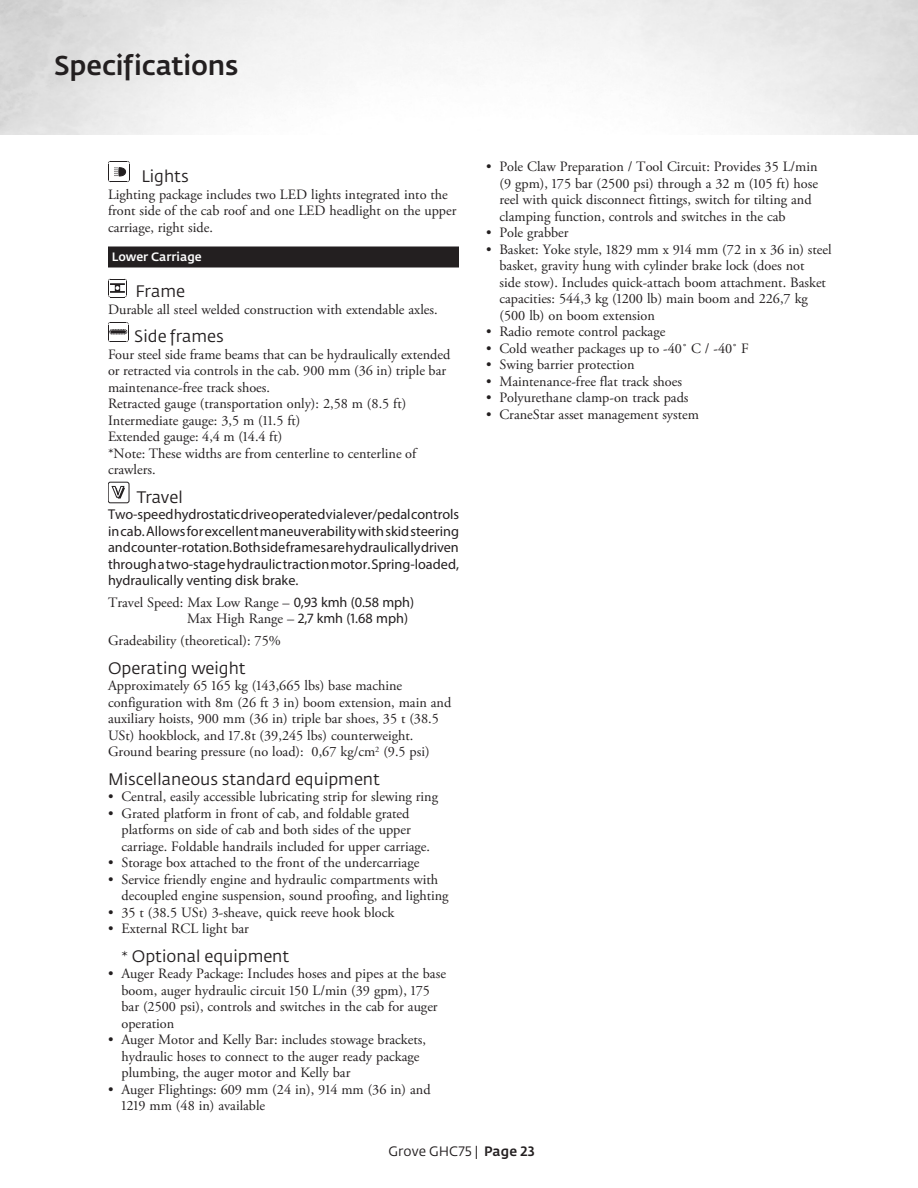
<style>
.page{position:relative;width:918px;height:1188px;background:#fff}
.page>*{position:absolute;margin:0;border:0;box-sizing:border-box;transform-origin:0 0}
.Section_Heads{font:500 27px "Fedra Sans Pro";letter-spacing:-.005em;color:#231f20}
.Spec_BodyCopy{font:16.5px "Fedra Sans Pro";color:#231f20}
.Spécifications{font:16.5px "Fedra Sans Pro";letter-spacing:-.01em;color:#231f20}
.Spec_BodyCopy-2{font:14.25px/16.5px "Adobe Garamond Pro";color:#231f20}
.Spécifications-2{font:14.25px/16.5px "Myriad Pro";color:#231f20;text-align:justify}
.Spécifications-3{font:14.25px/16.5px "Adobe Garamond Pro";color:#231f20}
.t1{font:13.5px "Fedra Sans Pro";letter-spacing:.01em;color:#231f20}
.Sections_Reverse_Hea{font:500 12px "Fedra Sans Pro";color:#fff}
.s1{font-family:"Myriad Pro"}
.s2{font-family:"Adobe Garamond Pro"}
.s3{font-weight:500}
</style>
<div class="page">
<div style="left:108px;top:247px;width:351px;height:21px;background:#231f20"></div>
<svg style="left:108px;top:161px;width:22px;height:22px"></svg>
<svg style="left:108px;top:279px;width:19px;height:19px"></svg>
<svg style="left:108px;top:322px;width:21px;height:20px"></svg>
<div style="left:108px;top:482px;width:21px;height:21px;border:1px solid #231f20;border-radius:2px"></div>
<svg style="left:111px;top:486px;width:14px;height:13px"></svg>
<p class="Section_Heads" style="left:54px;top:49px;width:186px">Specifications</p>
<p class="Spec_BodyCopy" style="left:142px;top:166px;width:49px">Lights</p>
<p class="Spec_BodyCopy-2" style="left:108px;top:186px;width:350px">Lighting package includes two LED lights integrated into the front side of the cab roof and one LED headlight on the upper carriage, right side.</p>
<p class="Sections_Reverse_Hea" style="left:112px;top:249px;width:91px">Lower Carriage</p>
<p class="Spec_BodyCopy" style="left:135px;top:281px;width:51px">Frame</p>
<p class="Spec_BodyCopy-2" style="left:108px;top:301px;width:331px">Durable all steel welded construction with extendable axles.</p>
<p class="Spec_BodyCopy" style="left:134px;top:326px;width:91px">Side frames</p>
<p class="Spécifications-3" style="left:108px;top:346px;width:344px">Four steel side frame beams that can be hydraulically extended or retracted via controls in the cab. 900 mm (36 in) triple bar maintenance-free track shoes.</p>
<p class="Spec_BodyCopy-2" style="left:108px;top:396px;width:300px">Retracted gauge (transportation only): 2,58 m (8.5 ft)<br>Intermediate gauge: 3,5 m (11.5 ft)</p>
<p class="Spécifications-3" style="left:108px;top:429px;width:310px">Extended gauge: 4,4 m (14.4 ft)<br>*Note: These widths are from centerline to centerline of crawlers.</p>
<p class="Spécifications" style="left:137px;top:486px;width:47px">Travel</p>
<p class="Spécifications-2" style="left:108px;top:506px;width:353px">Two-speed hydrostatic drive operated via lever/pedal controls in cab. Allows for excellent maneuverability with skid steering and counter-rotation. Both side frames are hydraulically driven through a two-stage hydraulic traction motor. Spring-loaded, hydraulically venting disk brake.</p>
<p class="Spec_BodyCopy-2" style="left:187px;top:595px;width:229px;text-indent:-79px">Travel Speed: Max Low Range – <span class="s1">0,93 kmh (0.58 mph)<br></span>Max High Range – <span class="s1">2,7 kmh (1.68 mph)</span></p>
<p class="Spec_BodyCopy-2" style="left:108px;top:633px;width:174px">Gradeability (theoretical): 75%</p>
<p class="Spec_BodyCopy" style="left:108px;top:658px;width:139px">Operating weight</p>
<p class="Spec_BodyCopy-2" style="left:108px;top:678px;width:345px">Approximately 65 165 kg (143,665 lbs) base machine configuration with 8m (26 ft 3 in) boom extension, main and auxiliary hoists, 900 mm (36 in) triple bar shoes, 35 t (38.5<br>USt) hookblock, and 17.8t (39,245 lbs) counterweight.</p>
<p class="Spec_BodyCopy-2" style="left:108px;top:744px;width:323px">Ground bearing pressure (no load): 0,67 kg/cm<sup>2</sup> (9.5 psi)</p>
<p class="Spec_BodyCopy" style="left:108px;top:769px;width:274px">Miscellaneous standard equipment</p>
<p class="Spec_BodyCopy-2" style="left:108px;top:789px;width:332px">• Central, easily accessible lubricating strip for slewing ring</p>
<p class="Spec_BodyCopy-2" style="left:122px;top:806px;width:310px;text-indent:-14px">• Grated platform in front of cab, and foldable grated platforms on side of cab and both sides of the upper carriage. Foldable handrails included for upper carriage.</p>
<p class="Spec_BodyCopy-2" style="left:108px;top:855px;width:313px">• Storage box attached to the front of the undercarriage</p>
<p class="Spec_BodyCopy-2" style="left:122px;top:872px;width:329px;text-indent:-14px">• Service friendly engine and hydraulic compartments with decoupled engine suspension, sound proofing, and lighting</p>
<p class="Spec_BodyCopy-2" style="left:108px;top:905px;width:288px">• 35 t (38.5 USt) 3-sheave, quick reeve hook block</p>
<p class="Spec_BodyCopy-2" style="left:108px;top:921px;width:142px">• External RCL light bar</p>
<p class="Spec_BodyCopy" style="left:122px;top:946px;width:169px"><span class="s2">*</span> Optional equipment</p>
<p class="Spec_BodyCopy-2" style="left:122px;top:966px;width:326px;text-indent:-14px">• Auger Ready Package: Includes hoses and pipes at the base boom, auger hydraulic circuit 150 L/min (39 gpm), 175 bar (2500 psi), controls and switches in the cab for auger operation</p>
<p class="Spec_BodyCopy-2" style="left:122px;top:1032px;width:306px;text-indent:-14px">• Auger Motor and Kelly Bar: includes stowage brackets, hydraulic hoses to connect to the auger ready package plumbing, the auger motor and Kelly bar</p>
<p class="Spec_BodyCopy-2" style="left:122px;top:1082px;width:311px;text-indent:-14px">• Auger Flightings: 609 mm (24 in), 914 mm (36 in) and<br>1219 mm (48 in) available</p>
<p class="Spec_BodyCopy-2" style="left:500px;top:159px;width:320px;text-indent:-14px">• Pole Claw Preparation / Tool Circuit: Provides 35 L/min (9 gpm), 175 bar (2500 psi) through a 32 m (105 ft) hose reel with quick disconnect fittings, switch for tilting and clamping function, controls and switches in the cab</p>
<p class="Spec_BodyCopy-2" style="left:486px;top:225px;width:84px">• Pole grabber</p>
<p class="Spec_BodyCopy-2" style="left:500px;top:241px;width:334px;text-indent:-14px">• Basket: Yoke style, 1829 mm x 914 mm (72 in x 36 in) steel basket, gravity hung with cylinder brake lock (does not<br>side stow). Includes quick-attach boom attachment. Basket capacities: 544,3 kg (1200 lb) main boom and 226,7 kg (500 lb) on boom extension</p>
<p class="Spec_BodyCopy-2" style="left:486px;top:324px;width:181px">• Radio remote control package</p>
<p class="Spec_BodyCopy-2" style="left:486px;top:340px;width:264px">• Cold weather packages up to -40˚ C / -40˚ F</p>
<p class="Spec_BodyCopy-2" style="left:486px;top:357px;width:150px">• Swing barrier protection</p>
<p class="Spec_BodyCopy-2" style="left:486px;top:373px;width:198px">• Maintenance-free flat track shoes</p>
<p class="Spec_BodyCopy-2" style="left:486px;top:390px;width:204px">• Polyurethane clamp-on track pads</p>
<p class="Spec_BodyCopy-2" style="left:486px;top:406px;width:215px">• CraneStar asset management system</p>
<p class="t1" style="left:389px;top:1143px;width:148px">Grove GHC75 | <span class="s3">Page 23</span></p>
</div>
